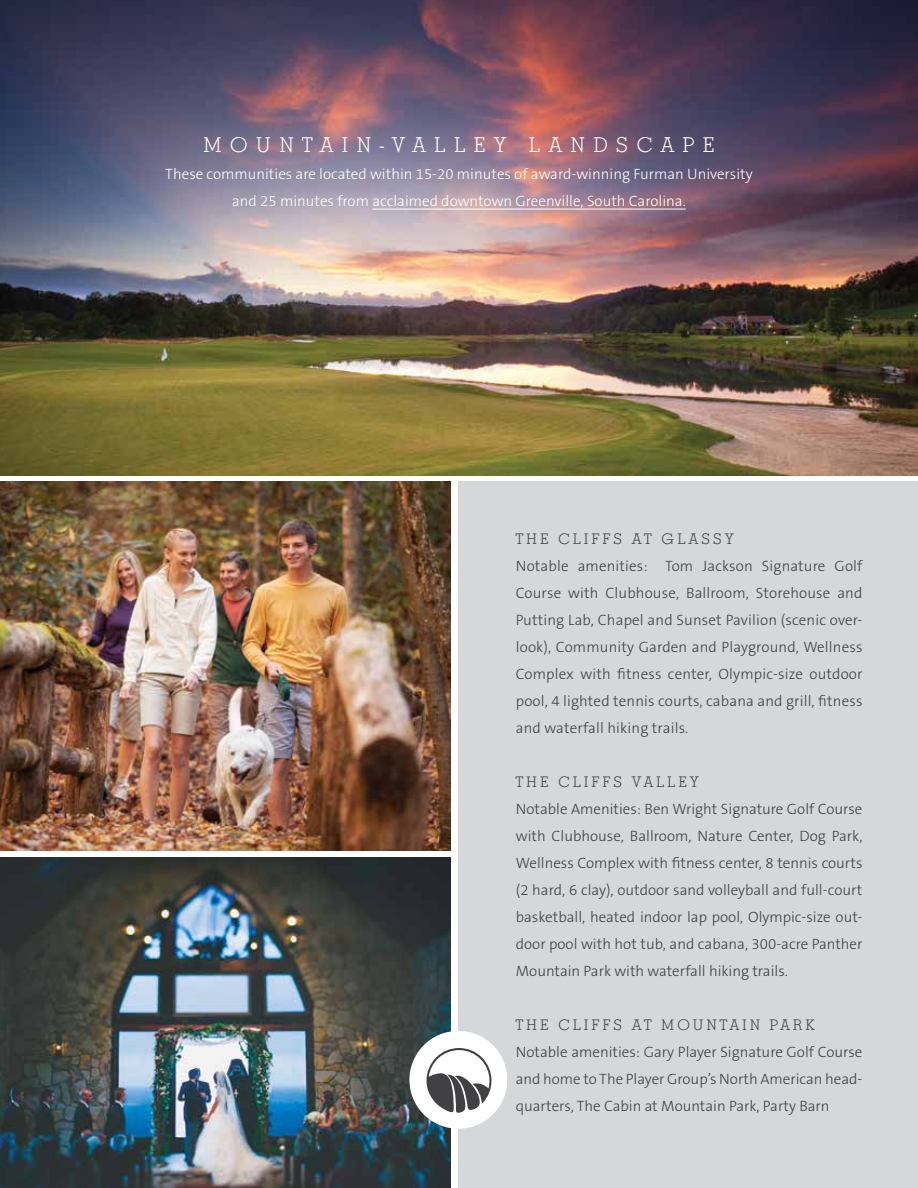
<style>
.page{position:relative;width:918px;height:1188px;background:#fff}
.page>*{position:absolute;margin:0;border:0;box-sizing:border-box;transform-origin:0 0}
.t1{font:300 21px "Stymie BQ";letter-spacing:.42em;color:#fff}
.t2{font:300 15px/27px "The Sans B3";color:#414042;text-align:justify}
.t3{font:300 15px/27px "The Sans B3";color:#fff;text-align:center}
.t4{font:300 15px "Stymie BQ";letter-spacing:.22em;color:#414042}
</style>
<div class="page">
<img style="left:0;top:857px;width:450px;height:331px">
<div style="left:458px;top:481px;width:460px;height:707px;background:#d5d7d8"></div>
<div style="left:409px;top:1031px;width:98px;height:98px;background:#fff;border-radius:50%"></div>
<svg style="left:427px;top:1048px;width:64px;height:65px"></svg>
<img style="left:0;top:0;width:918px;height:475px">
<hr style="left:372px;top:209px;width:314px;height:1px;background:#fff">
<img style="left:0;top:481px;width:450px;height:369px">
<h1 class="t1" style="left:204px;top:133px;width:512px">MOUNTAIN-VALLEY LANDSCAPE</h1>
<p class="t3" style="left:165px;top:161px;width:589px">These communities are located within 15-20 minutes of award-winning Furman University and 25 minutes from acclaimed downtown Greenville, South Carolina.</p>
<p class="t4" style="left:516px;top:530px;width:220px">THE CLIFFS AT GLASSY</p>
<p class="t2" style="left:516px;top:553px;width:348px">Notable amenities: Tom Jackson Signature Golf Course with Clubhouse, Ballroom, Storehouse and Putting Lab, Chapel and Sunset Pavilion (scenic over&shy;look), Community Garden and Playground, Wellness Complex with fitness center, Olympic-size outdoor pool, 4 lighted tennis courts, cabana and grill, fitness and waterfall hiking trails.</p>
<p class="t4" style="left:516px;top:773px;width:185px">THE CLIFFS VALLEY</p>
<p class="t2" style="left:516px;top:796px;width:348px">Notable Amenities: Ben Wright Signature Golf Course with Clubhouse, Ballroom, Nature Center, Dog Park, Wellness Complex with fitness center, 8 tennis courts (2 hard, 6 clay), outdoor sand volleyball and full-court basketball, heated indoor lap pool, Olympic-size out&shy;door pool with hot tub, and cabana, 300-acre Panther Mountain Park with waterfall hiking trails.</p>
<p class="t4" style="left:516px;top:1016px;width:301px">THE CLIFFS AT MOUNTAIN PARK</p>
<p class="t2" style="left:516px;top:1039px;width:348px">Notable amenities: Gary Player Signature Golf Course and home to The Player Group’s North American head&shy;quarters, The Cabin at Mountain Park, Party Barn</p>
</div>
